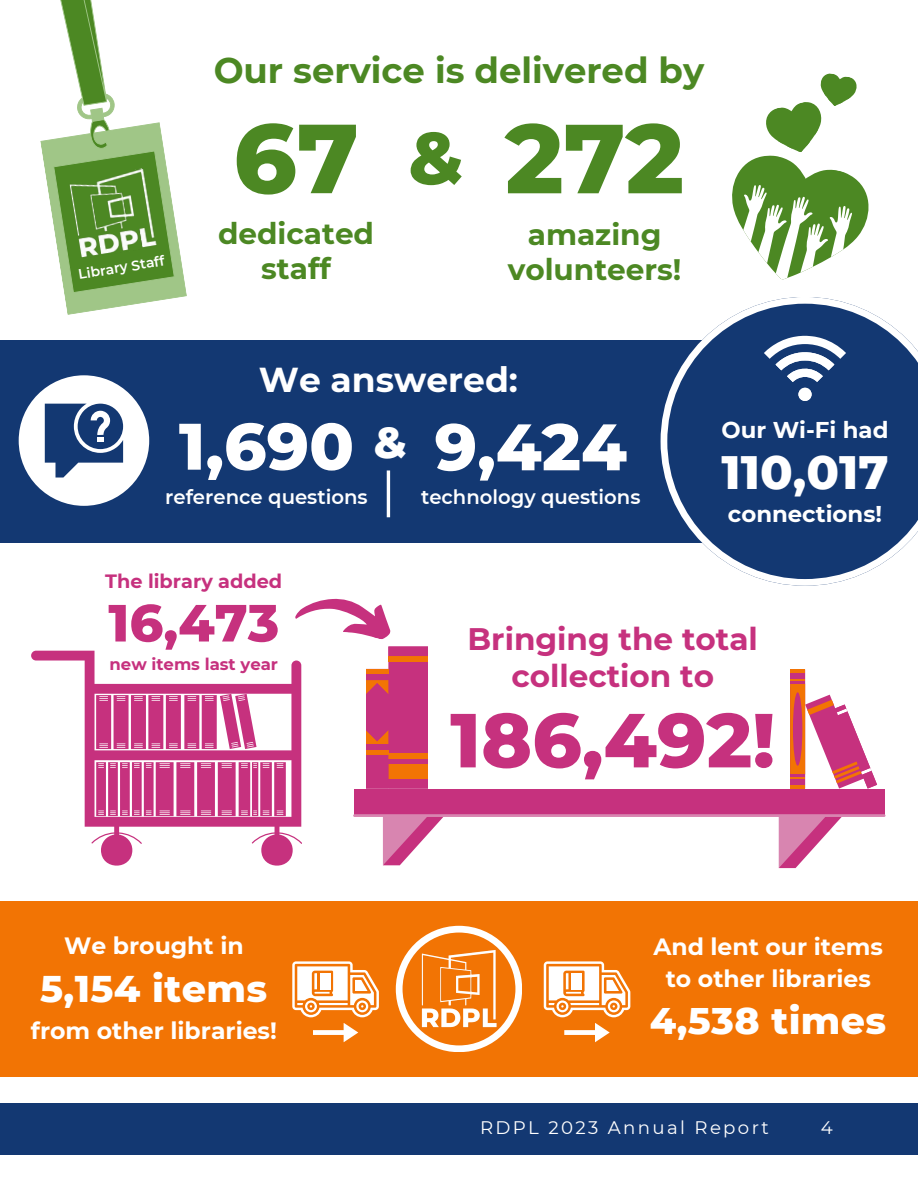
<style>
.page{position:relative;width:918px;height:1188px;background:#fff}
.page>*{position:absolute;margin:0;border:0;box-sizing:border-box;transform-origin:0 0}
.t1{font:800 97.95px "Montserrat";color:#4c8823}
.t2{font:800 97.8px "Montserrat";color:#4c8823}
.t3{font:800 76.35px "Montserrat";color:#c6317e}
.t4{font:800 73.5px "Montserrat";color:#4c8823}
.t5{font:800 65.55px "Montserrat";color:#fff}
.t6{font:800 52.2px "Montserrat";color:#c6317e}
.t7{font:800 47.85px "Montserrat";color:#fff}
.t8{font:800 44.1px "Montserrat";color:#fff}
.t9{font:800 37.95px "Montserrat";letter-spacing:.01em;color:#fff}
.t10{font:800 37.8px "Montserrat";letter-spacing:.01em;color:#fff}
.t11{font:700 35.4px "Montserrat";color:#4c8823}
.t12{font:700 34.5px "Montserrat";color:#fff}
.t13{font:700 31.05px/36.5px "Montserrat";color:#c6317e;text-align:center}
.t14{font:700 29.55px/34.7px "Montserrat";color:#4c8823;text-align:center}
.t15{font:700 23.55px/32.4px "Montserrat";color:#fff;text-align:center}
.t16{font:700 22.8px "Montserrat";color:#fff}
.t17{font:600 19.65px "Montserrat";color:#fff}
.t18{font:700 19.2px "Montserrat";color:#c6317e}
.t19{font:18.15px "Montserrat";letter-spacing:.13em;color:#fff}
.t20{font:700 16.5px "Montserrat";color:#c6317e}
.t21{font:600 13.8px "Montserrat";color:#fff}
</style>
<div class="page">
<div style="left:0;top:1103px;width:918px;height:51px;background:#133872"></div>
<svg style="left:31px;top:651px;width:271px;height:215px"></svg>
<svg style="left:96px;top:694px;width:161px;height:55px"></svg>
<svg style="left:96px;top:762px;width:190px;height:54px;background:#d05896"></svg>
<svg style="left:295px;top:598px;width:96px;height:42px"></svg>
<svg style="left:383px;top:817px;width:60px;height:48px"></svg>
<svg style="left:779px;top:817px;width:63px;height:51px"></svg>
<div style="left:355px;top:789px;width:92px;height:27px;background:#c6317e"></div>
<div style="left:447px;top:789px;width:437px;height:27px;background:#c6317e"></div>
<hr style="left:353px;top:814px;width:532px;height:3px;background:#d885b0">
<svg style="left:367px;top:647px;width:60px;height:142px;background:#d1496e"></svg>
<svg style="left:790px;top:669px;width:87px;height:120px"></svg>
<svg style="left:40px;top:0;width:146px;height:314px"></svg>
<img style="left:64px;top:167px;width:99px;height:93px">
<svg style="left:732px;top:73px;width:137px;height:207px"></svg>
<div style="left:0;top:340px;width:856px;height:202px;background:#133872"></div>
<svg style="left:19px;top:375px;width:130px;height:131px"></svg>
<hr style="left:387px;top:470px;width:3px;height:47px;background:#fff">
<svg style="left:661px;top:297px;width:257px;height:289px"></svg>
<svg style="left:764px;top:336px;width:82px;height:65px"></svg>
<div style="left:798px;top:388px;width:14px;height:13px;background:#fff;border-radius:50%"></div>
<div style="left:0;top:902px;width:918px;height:175px;background:#f27404"></div>
<svg style="left:396px;top:926px;width:126px;height:126px"></svg>
<svg style="left:292px;top:961px;width:87px;height:56px"></svg>
<svg style="left:544px;top:961px;width:86px;height:56px"></svg>
<svg style="left:564px;top:1023px;width:46px;height:19px"></svg>
<svg style="left:313px;top:1023px;width:45px;height:19px"></svg>
<img style="left:416px;top:950px;width:86px;height:79px">
<h1 class="t21" style="left:77px;top:266px;width:88px;rotate:-9deg">Library Staff</h1>
<h2 class="t11" style="left:214px;top:48px;width:492px">Our service is delivered by</h2>
<p class="t2" style="left:233px;top:99px;width:127px">67</p>
<p class="t14" style="left:218px;top:216px;width:157px">dedicated staff</p>
<h2 class="t4" style="left:408px;top:113px;width:57px">&amp;</h2>
<p class="t1" style="left:505px;top:98px;width:181px">272</p>
<p class="t14" style="left:508px;top:217px;width:175px;line-height:35.2px">amazing volunteers!</p>
<h3 class="t12" style="left:259px;top:359px;width:261px">We answered:</h3>
<p class="t5" style="left:179px;top:406px;width:177px">1,690</p>
<p class="t17" style="left:165px;top:485px;width:204px">reference questions</p>
<p class="t8" style="left:374px;top:415px;width:35px">&amp;</p>
<p class="t5" style="left:435px;top:407px;width:194px">9,424</p>
<p class="t17" style="left:421px;top:485px;width:221px">technology questions</p>
<h1 class="t16" style="left:721px;top:416px;width:169px">Our Wi-Fi had</h1>
<h1 class="t7" style="left:721px;top:443px;width:169px">110,017</h1>
<h1 class="t16" style="left:728px;top:500px;width:156px">connections!</h1>
<p class="t18" style="left:105px;top:569px;width:178px">The library added</p>
<p class="t6" style="left:108px;top:591px;width:172px">16,473</p>
<p class="t20" style="left:110px;top:654px;width:170px">new items last year</p>
<h4 class="t15" style="left:64px;top:930px;width:181px">We brought in</h4>
<h4 class="t9" style="left:40px;top:965px;width:229px">5,154 items</h4>
<h4 class="t15" style="left:31px;top:1015px;width:248px">from other libraries!</h4>
<p class="t13" style="left:468px;top:621px;width:292px">Bringing the total collection to</p>
<p class="t3" style="left:450px;top:693px;width:327px">186,492!</p>
<p class="t15" style="left:653px;top:930px;width:231px">And lent our items to other libraries</p>
<p class="t10" style="left:650px;top:998px;width:238px">4,538 times</p>
<p class="t19" style="left:480px;top:1117px;width:290px">RDPL 2023 Annual Report</p>
<p class="t19" style="left:821px;top:1117px;width:14px">4</p>
</div>
